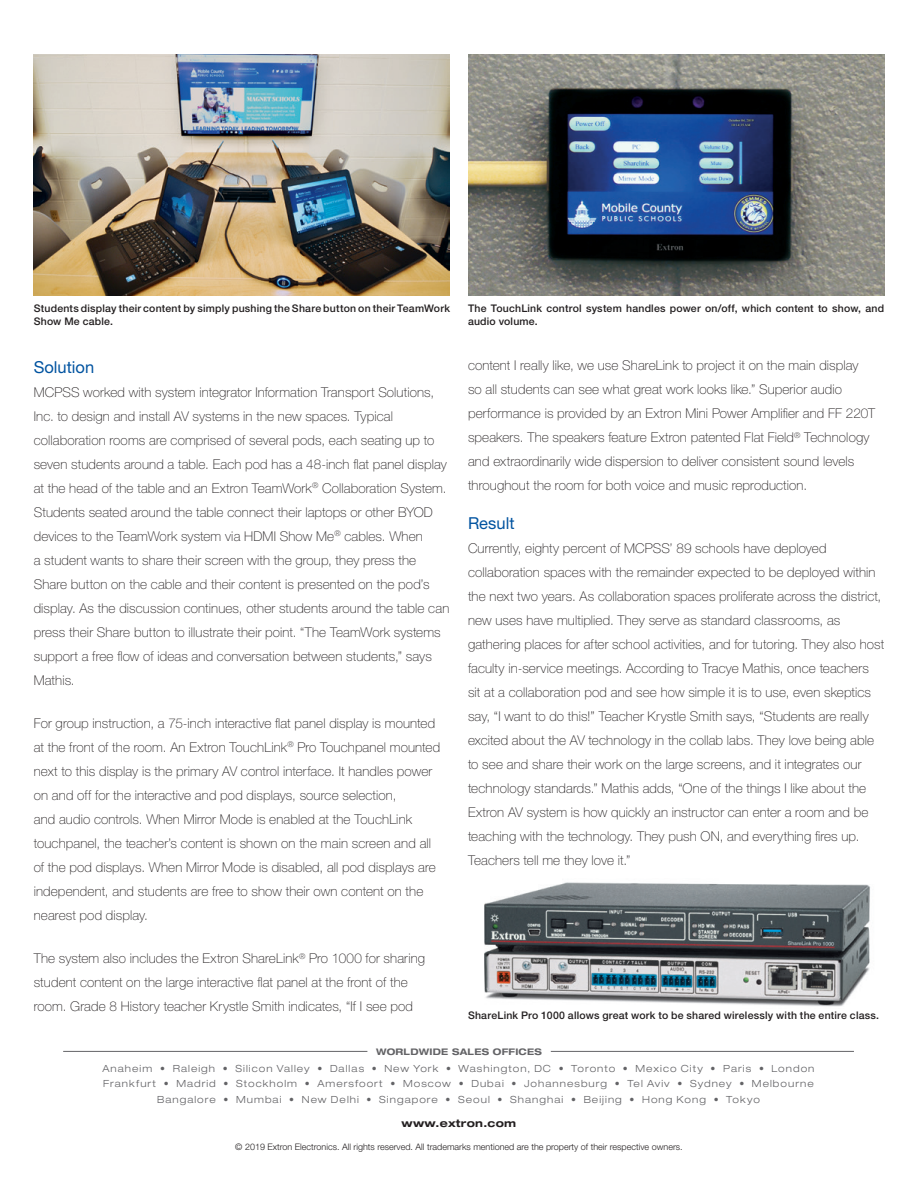
<style>
.page{position:relative;width:918px;height:1188px;background:#fff}
.page>*{position:absolute;margin:0;border:0;box-sizing:border-box;transform-origin:0 0}
.subhead{font:16.5px "Helvetica Neue LT Std";color:#0153a0}
.body_text{font:100 13.5px/24px "Helvetica Neue LT Std";letter-spacing:.01em;color:#231f20}
.t1{font:700 expanded 10.65px "Helvetica Neue LT Std";letter-spacing:.025em;color:#231f20}
.caption_photo{font:500 10.5px/12.6px "Helvetica Neue LT Std";letter-spacing:.02em;color:#231f20}
.t2{font:300 expanded 9.9px/15.1px "Helvetica Neue LT Std";letter-spacing:.105em;color:#636366;text-align:center}
.t3{font:700 expanded 9.15px "Helvetica Neue LT Std";letter-spacing:.025em;color:#636366}
.t4{font:300 9px "Helvetica Neue LT Std";color:#231f20}
</style>
<div class="page">
<hr style="left:63px;top:1051px;width:304px;height:1px;background:#636366">
<hr style="left:551px;top:1051px;width:303px;height:1px;background:#636366">
<img style="left:34px;top:54px;width:416px;height:242px">
<img style="left:468px;top:54px;width:416px;height:242px">
<img style="left:484px;top:882px;width:387px;height:125px">
<p class="caption_photo" style="left:34px;top:302px;width:418px">Students display their content by simply pushing the Share button on their TeamWork<br>Show Me cable.</p>
<p class="subhead" style="left:34px;top:357px;width:62px">Solution</p>
<p class="body_text" style="left:34px;top:380px;width:417px">MCPSS worked with system integrator Information Transport Solutions, Inc. to design and install AV systems in the new spaces. Typical collaboration rooms are comprised of several pods, each seating up to seven students around a table. Each pod has a 48-inch flat panel display at the head of the table and an Extron TeamWork<sup>®</sup> Collaboration System.<br>Students seated around the table connect their laptops or other BYOD devices to the TeamWork system via HDMI Show Me<sup>®</sup> cables. When<br>a student wants to share their screen with the group, they press the Share button on the cable and their content is presented on the pod’s display. As the discussion continues, other students around the table can press their Share button to illustrate their point. “The TeamWork systems support a free flow of ideas and conversation between students,” says Mathis.</p>
<p class="body_text" style="left:34px;top:711px;width:408px">For group instruction, a 75-inch interactive flat panel display is mounted at the front of the room. An Extron TouchLink<sup>®</sup> Pro Touchpanel mounted next to this display is the primary AV control interface. It handles power on and off for the interactive and pod displays, source selection,<br>and audio controls. When Mirror Mode is enabled at the TouchLink touchpanel, the teacher’s content is shown on the main screen and all of the pod displays. When Mirror Mode is disabled, all pod displays are independent, and students are free to show their own content on the nearest pod display.</p>
<p class="body_text" style="left:34px;top:947px;width:393px">The system also includes the Extron ShareLink<sup>®</sup> Pro 1000 for sharing student content on the large interactive flat panel at the front of the room. Grade 8 History teacher Krystle Smith indicates, “If I see pod</p>
<p class="caption_photo" style="left:468px;top:302px;width:418px">The TouchLink control system handles power on/off, which content to show, and audio volume.</p>
<p class="body_text" style="left:468px;top:354px;width:409px">content I really like, we use ShareLink to project it on the main display so all students can see what great work looks like.” Superior audio performance is provided by an Extron Mini Power Amplifier and FF 220T speakers. The speakers feature Extron patented Flat Field<sup>®</sup> Technology and extraordinarily wide dispersion to deliver consistent sound levels throughout the room for both voice and music reproduction.</p>
<p class="subhead" style="left:468px;top:514px;width:48px">Result</p>
<p class="body_text" style="left:468px;top:536px;width:418px">Currently, eighty percent of MCPSS’ 89 schools have deployed collaboration spaces with the remainder expected to be deployed within the next two years. As collaboration spaces proliferate across the district, new uses have multiplied. They serve as standard classrooms, as gathering places for after school activities, and for tutoring. They also host faculty in-service meetings. According to Tracye Mathis, once teachers sit at a collaboration pod and see how simple it is to use, even skeptics say, “I want to do this!” Teacher Krystle Smith says, “Students are really excited about the AV technology in the collab labs. They love being able to see and share their work on the large screens, and it integrates our technology standards.” Mathis adds, “One of the things I like about the Extron AV system is how quickly an instructor can enter a room and be teaching with the technology. They push ON, and everything fires up.<br>Teachers tell me they love it.”</p>
<p class="caption_photo" style="left:468px;top:1009px;width:413px">ShareLink Pro 1000 allows great work to be shared wirelessly with the entire class.</p>
<p class="t3" style="left:376px;top:1046px;width:167px">WORLDWIDE SALES OFFICES</p>
<p class="t2" style="left:102px;top:1061px;width:714px">Anaheim • Raleigh • Silicon Valley • Dallas • New York • Washington, DC • Toronto • Mexico City • Paris • London<br>Frankfurt • Madrid • Stockholm • Amersfoort • Moscow • Dubai • Johannesburg • Tel Aviv • Sydney • Melbourne<br>Bangalore • Mumbai • New Delhi • Singapore • Seoul • Shanghai • Beijing • Hong Kong • Tokyo</p>
<p class="t1" style="left:402px;top:1116px;width:116px">www.extron.com</p>
<p class="t4" style="left:235px;top:1141px;width:449px">© 2019 Extron Electronics. All rights reserved. All trademarks mentioned are the property of their respective owners.</p>
</div>
